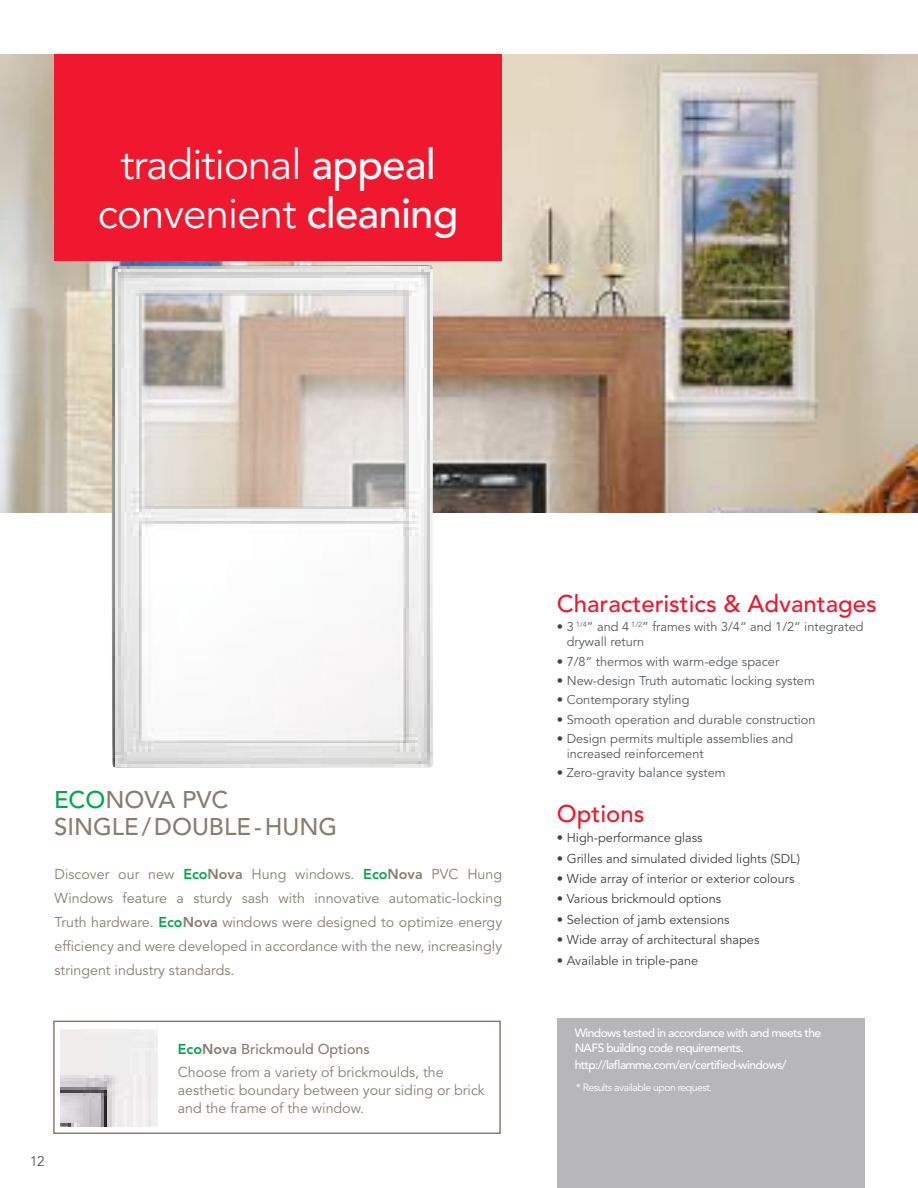
<style>
.page{position:relative;width:918px;height:1188px;background:#fff}
.page>*{position:absolute;margin:0;border:0;box-sizing:border-box;transform-origin:0 0}
.t1{font:42px/49.2px "Avenir LT Std";letter-spacing:-.02em;color:#fff;text-align:center}
.t2{font:500 24px "Avenir LT Std";color:#ef182e}
.t3{font:500 24px/27px "Avenir LT Std";color:#897e6e}
.t4{font:14.25px/24px "Avenir LT Std";color:#897e6e}
.t5{font:300 13.95px "Avenir LT Std";color:#444041}
.t6{font:12.75px/15px "Avenir LT Std";color:#565a5e}
.t7{font:12.75px "Avenir LT Std";color:#444041}
.t8{font:500 12px/15px "Avenir LT Std";letter-spacing:-.05em;color:#fff}
.t9{font:10.5px "Avenir LT Std";letter-spacing:-.05em;color:#fff}
.s1{font-weight:500}
.s2{color:#00a650}
.s3{font-weight:800;color:#00a650}
.s4{font-weight:800}
.s5{color:#444041}
</style>
<div class="page">
<img style="left:0;top:54px;width:918px;height:459px">
<div style="left:55px;top:54px;width:447px;height:207px;background:#ef182e"></div>
<img style="left:61px;top:1029px;width:97px;height:97px">
<div style="left:53px;top:1021px;width:448px;height:113px;border:2px solid #897e6e"></div>
<div style="left:557px;top:1019px;width:308px;height:169px;background:#b7b7b9"></div>
<img style="left:111px;top:265px;width:322px;height:503px">
<h1 class="t1" style="left:98px;top:141px;width:362px">traditional <span class="s1">appeal </span>convenient <span class="s1">cleaning</span></h1>
<h2 class="t3" style="left:54px;top:786px;width:285px"><span class="s2">ECO</span>NOVA PVC<br>SINGLE/DOUBLE-HUNG</h2>
<p class="t4" style="left:55px;top:862px;width:449px;text-align:justify">Discover our new <span class="s3">Eco</span><span class="s4">Nova</span> Hung windows. <span class="s3">Eco</span><span class="s4">Nova</span> PVC Hung Windows feature a sturdy sash with innovative automatic-locking Truth hardware. <span class="s3">Eco</span><span class="s4">Nova</span> windows were designed to optimize energy efficiency and were developed in accordance with the new, increasingly stringent industry standards.</p>
<p class="t5" style="left:30px;top:1153px;width:16px">12</p>
<p class="t4" style="left:178px;top:1038px;width:267px;line-height:23.4px"><span class="s3">Eco</span><span class="s4">Nova</span> <span class="s1">Brickmould Options<br></span>Choose from a variety of brickmoulds, the</p>
<p class="t4" style="left:178px;top:1082px;width:308px;line-height:18px">aesthetic boundary between your siding or brick and the frame of the window.</p>
<h2 class="t2" style="left:557px;top:590px;width:322px">Characteristics &amp; Advantages</h2>
<p class="t6" style="left:567px;top:620px;width:298px;text-indent:-10px"><span class="s5">•</span> 3 <sup>1/4</sup>” and 4 <sup>1/2</sup>” frames with 3/4“ and 1/2“ integrated drywall return</p>
<p class="t6" style="left:557px;top:654px;width:224px"><span class="s5">•</span> 7/8” thermos with warm-edge spacer</p>
<p class="t6" style="left:557px;top:674px;width:260px"><span class="s5">•</span> New-design Truth automatic locking system</p>
<p class="t6" style="left:557px;top:693px;width:134px"><span class="s5">•</span> Contemporary styling</p>
<p class="t6" style="left:557px;top:712px;width:260px"><span class="s5">•</span> Smooth operation and durable construction</p>
<p class="t6" style="left:567px;top:732px;width:228px;text-indent:-10px"><span class="s5">•</span> Design permits multiple assemblies and increased reinforcement</p>
<p class="t6" style="left:557px;top:766px;width:170px"><span class="s5">•</span> Zero-gravity balance system</p>
<h2 class="t2" style="left:557px;top:800px;width:89px">Options</h2>
<p class="t7" style="left:557px;top:830px;width:147px">• High-performance glass</p>
<p class="t7" style="left:557px;top:851px;width:245px">• Grilles and simulated divided lights (SDL)</p>
<p class="t7" style="left:557px;top:871px;width:239px">• Wide array of interior or exterior colours</p>
<p class="t7" style="left:557px;top:892px;width:166px">• Various brickmould options</p>
<p class="t7" style="left:557px;top:912px;width:174px">• Selection of jamb extensions</p>
<p class="t7" style="left:557px;top:932px;width:204px">• Wide array of architectural shapes</p>
<p class="t7" style="left:557px;top:953px;width:143px">• Available in triple-pane</p>
<p class="t8" style="left:575px;top:1026px;width:248px">Windows tested in accordance with and meets the<br>NAFS building code requirements.</p>
<p class="t8" style="left:575px;top:1058px;width:213px">http://laflamme.com/en/certified-windows/</p>
<p class="t9" style="left:576px;top:1081px;width:138px">* Results available upon request.</p>
</div>
